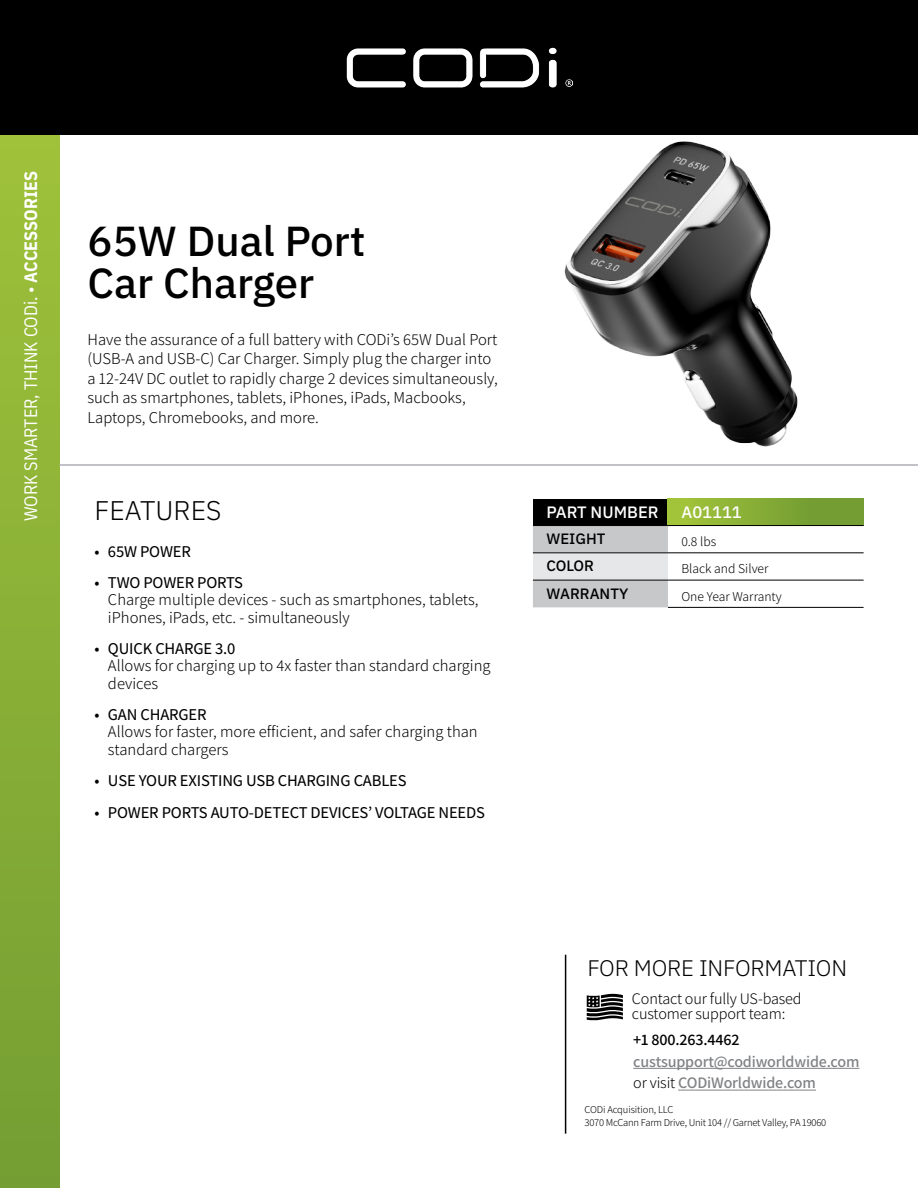
<style>
.page{position:relative;width:918px;height:1188px;background:#fff}
.page>*{position:absolute;margin:0;border:0;box-sizing:border-box;transform-origin:0 0}
.t1{font:500 42px/42px "IBM Plex Sans";color:#000}
.t2{font:300 27px "IBM Plex Sans";color:#000}
.t3{font:300 22.5px "IBM Plex Sans";letter-spacing:-.01em;color:#000}
.t4{font:18px "IBM Plex Sans Cond";color:#fff}
.t5{font:300 16.5px/19.5px "Assistant";color:#000}
.t6{font:500 16.5px "Assistant";letter-spacing:-.01em;color:#000}
.t7{font:500 16.5px "IBM Plex Sans";color:#fff}
.t8{font:600 16.05px/21.8px "Assistant";letter-spacing:-.01em;color:#808285}
.t9{font:300 16.05px/15px "Assistant";letter-spacing:-.01em;color:#000}
.t10{font:600 16.05px "Assistant";letter-spacing:-.01em;color:#000}
.t11{font:500 15px "IBM Plex Sans";color:#000}
.t12{font:300 13.5px "Assistant";color:#000}
.t13{font:300 10.5px/13.5px "Assistant";letter-spacing:-.02em;color:#000}
.s1{font-weight:700}
.s2{font-weight:300;color:#000}
</style>
<div class="page">
<div style="left:0;top:97px;width:59px;height:1091px;background:linear-gradient(to bottom,#a0c23a,#749e33)"></div>
<div style="left:0;top:0;width:918px;height:135px;background:#000"></div>
<img style="left:346px;top:47px;width:226px;height:41px">
<hr style="left:565px;top:955px;width:1px;height:179px;background:#000">
<svg style="left:587px;top:994px;width:36px;height:26px"></svg>
<hr style="left:633px;top:1068px;width:227px;height:1px;background:#808285">
<hr style="left:678px;top:1090px;width:138px;height:1px;background:#808285">
<div style="left:533px;top:499px;width:135px;height:27px;background:#000"></div>
<div style="left:668px;top:499px;width:196px;height:27px;background:linear-gradient(to right,#a2c33a,#6b9632)"></div>
<div style="left:533px;top:526px;width:135px;height:81px;background:#c7c8ca"></div>
<div style="left:533px;top:553px;width:135px;height:27px;background:#e6e7e8"></div>
<hr style="left:668px;top:525px;width:196px;height:1px;background:#000">
<hr style="left:533px;top:552px;width:135px;height:1px;background:#000">
<hr style="left:668px;top:552px;width:196px;height:1px;background:#000">
<hr style="left:668px;top:580px;width:196px;height:1px;background:#000">
<hr style="left:668px;top:607px;width:196px;height:1px;background:#000">
<hr style="left:533px;top:580px;width:135px;height:1px;background:#000">
<img style="left:564px;top:141px;width:234px;height:306px">
<hr style="left:59px;top:464px;width:859px;height:2px;background:#adafb2">
<p class="t4" style="left:17px;top:521px;width:351px;rotate:-90deg">WORK SMARTER, THINK CODi. • <span class="s1">ACCESSORIES</span></p>
<h1 class="t1" style="left:87px;top:217px;width:279px">65W Dual Port<br>Car Charger</h1>
<p class="t5" style="left:87px;top:329px;width:412px">Have the assurance of a full battery with CODi’s 65W Dual Port (USB-A and USB-C) Car Charger. Simply plug the charger into a 12-24V DC outlet to rapidly charge 2 devices simultaneously, such as smartphones, tablets, iPhones, iPads, Macbooks, Laptops, Chromebooks, and more.</p>
<h2 class="t2" style="left:94px;top:490px;width:129px">FEATURES</h2>
<p class="t6" style="left:94px;top:540px;width:98px">• 65W POWER</p>
<p class="t6" style="left:94px;top:572px;width:150px">• TWO POWER PORTS</p>
<p class="t5" style="left:108px;top:590px;width:372px;line-height:18px">Charge multiple devices - such as smartphones, tablets, iPhones, iPads, etc. - simultaneously</p>
<p class="t6" style="left:94px;top:638px;width:142px">• QUICK CHARGE 3.0</p>
<p class="t5" style="left:108px;top:656px;width:384px;line-height:18px">Allows for charging up to 4x faster than standard charging devices</p>
<p class="t6" style="left:94px;top:704px;width:113px">• GAN CHARGER</p>
<p class="t5" style="left:108px;top:722px;width:371px;line-height:18px">Allows for faster, more efficient, and safer charging than standard chargers</p>
<p class="t6" style="left:94px;top:770px;width:314px">• USE YOUR EXISTING USB CHARGING CABLES</p>
<p class="t6" style="left:94px;top:801px;width:392px">• POWER PORTS AUTO-DETECT DEVICES’ VOLTAGE NEEDS</p>
<p class="t7" style="left:546px;top:500px;width:114px">PART NUMBER</p>
<p class="t7" style="left:681px;top:500px;width:62px">A01111</p>
<p class="t11" style="left:546px;top:527px;width:60px">WEIGHT</p>
<p class="t12" style="left:681px;top:532px;width:36px">0.8 lbs</p>
<p class="t11" style="left:546px;top:554px;width:49px">COLOR</p>
<p class="t12" style="left:681px;top:560px;width:89px">Black and Silver</p>
<p class="t11" style="left:546px;top:582px;width:83px">WARRANTY</p>
<p class="t12" style="left:681px;top:587px;width:102px">One Year Warranty</p>
<h3 class="t3" style="left:587px;top:951px;width:261px">FOR MORE INFORMATION</h3>
<p class="t9" style="left:632px;top:991px;width:171px">Contact our fully US-based customer support team:</p>
<p class="t10" style="left:633px;top:1029px;width:108px">+1 800.263.4462</p>
<p class="t8" style="left:633px;top:1050px;width:228px">custsupport@codiworldwide.com <span class="s2">or visit</span> CODiWorldwide.com</p>
<p class="t13" style="left:585px;top:1102px;width:243px">CODi Acquisition, LLC<br>3070 McCann Farm Drive, Unit 104 // Garnet Valley, PA 19060</p>
</div>
